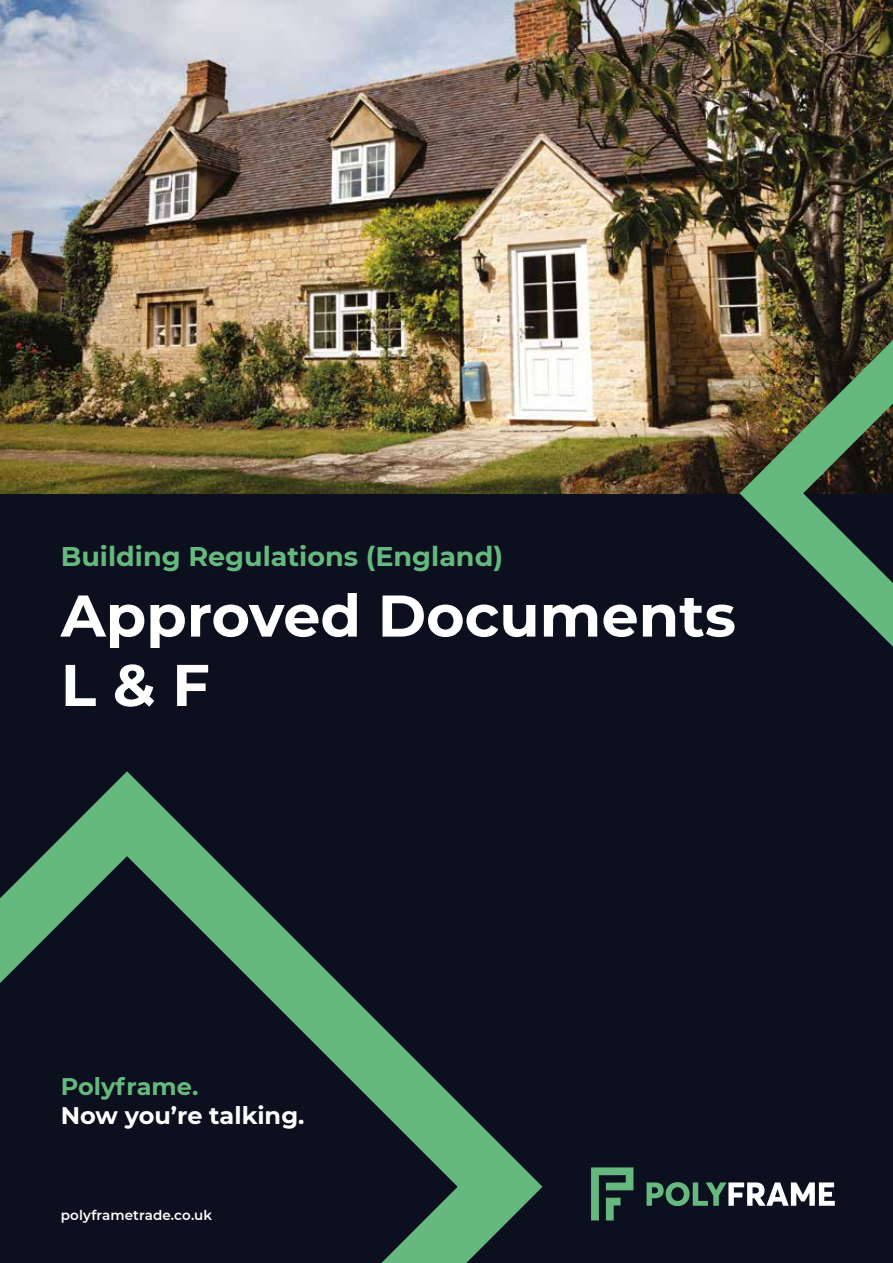
<style>
.page{position:relative;width:893px;height:1263px;background:#0c0f1d}
.page>*{position:absolute;margin:0;border:0;box-sizing:border-box;transform-origin:0 0}
.t1{font:700 58.65px/69.4px "Montserrat";color:#fff}
.t2{font:700 27px "Montserrat";color:#65b97e}
.t3{font:700 24px "Montserrat";color:#fff}
.t4{font:700 24px "Montserrat";color:#65b97e}
.t5{font:600 13.5px "Montserrat";letter-spacing:.005em;color:#fff}
</style>
<div class="page">
<svg style="left:646px;top:1182px;width:189px;height:24px"></svg>
<svg style="left:591px;top:1167px;width:42px;height:53px"></svg>
<img style="left:0;top:0;width:893px;height:493px">
<svg style="left:0;top:771px;width:543px;height:492px"></svg>
<img style="left:708px;top:294px;width:185px;height:353px">
<p class="t2" style="left:61px;top:537px;width:444px">Building Regulations (England)</p>
<h1 class="t1" style="left:61px;top:578px;width:677px">Approved Documents<br>L &amp; F</h1>
<p class="t4" style="left:61px;top:1069px;width:139px">Polyframe.</p>
<p class="t3" style="left:61px;top:1098px;width:245px">Now you’re talking.</p>
<p class="t5" style="left:61px;top:1206px;width:153px">polyframetrade.co.uk</p>
</div>
